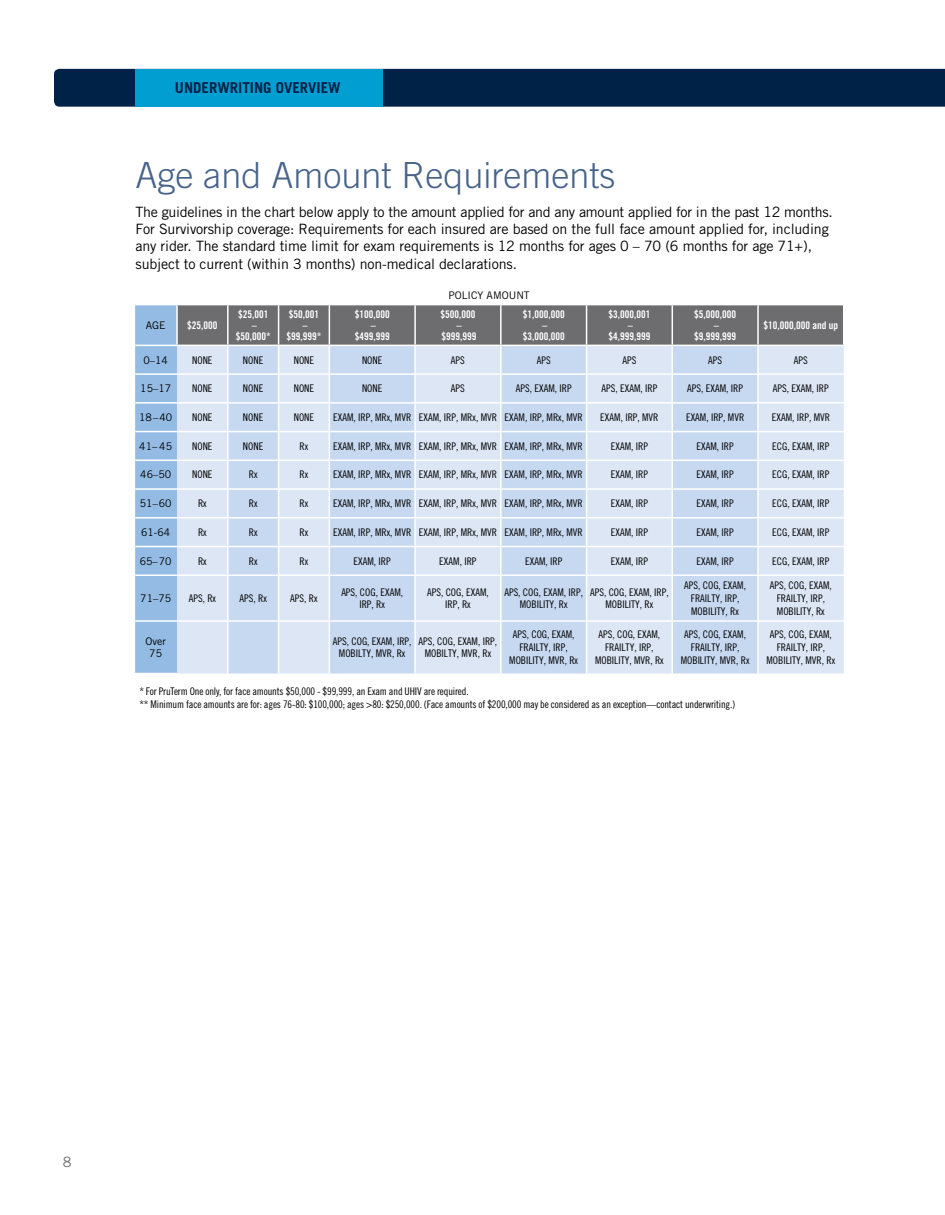
<style>
.page{position:relative;width:945px;height:1215px;background:#fff}
.page>*{position:absolute;margin:0;border:0;box-sizing:border-box;transform-origin:0 0}
.t1{font:300 36px "Trade Gothic LT Std";color:#47638a}
.t2{font:700 15px "Trade Gothic LT Std";color:#002247}
.text{font:14.25px/17.1px "Trade Gothic LT Std";letter-spacing:-.01em;color:#000}
.t3{font:14.25px "Trade Gothic LT Std";color:#6d6e71}
.body{font:10.5px/12.6px "Trade Gothic LT Std Cn 18";color:#000;text-align:center}
.t4{font:10.5px/11.2px "Trade Gothic LT Std Bd Cn 20";color:#fff;text-align:center}
.t5{font:10.5px/12.6px "Trade Gothic LT Std";color:#000;text-align:center}
.s1{font-family:"Trade Gothic LT Std"}
</style>
<div class="page">
<div style="left:54px;top:69px;width:891px;height:38px;background:#002247"></div>
<div style="left:136px;top:69px;width:247px;height:38px;background:#009ed1"></div>
<svg style="left:134px;top:304px;width:710px;height:370px;background:#c7d4e5"></svg>
<hr style="left:672px;top:576px;width:1px;height:44px;background:#fff">
<hr style="left:672px;top:622px;width:1px;height:52px;background:#fff">
<hr style="left:672px;top:345px;width:86px;height:1px;background:#fff">
<hr style="left:757px;top:346px;width:2px;height:27px;background:#fff">
<hr style="left:757px;top:375px;width:2px;height:27px;background:#fff">
<hr style="left:757px;top:404px;width:2px;height:27px;background:#fff">
<hr style="left:757px;top:432px;width:2px;height:28px;background:#fff">
<hr style="left:757px;top:461px;width:2px;height:27px;background:#fff">
<hr style="left:757px;top:490px;width:2px;height:27px;background:#fff">
<hr style="left:757px;top:519px;width:2px;height:27px;background:#fff">
<hr style="left:757px;top:547px;width:2px;height:28px;background:#fff">
<hr style="left:757px;top:576px;width:2px;height:44px;background:#fff">
<hr style="left:757px;top:622px;width:2px;height:52px;background:#fff">
<hr style="left:672px;top:373px;width:86px;height:2px;background:#fff">
<hr style="left:672px;top:402px;width:86px;height:2px;background:#fff">
<hr style="left:672px;top:431px;width:86px;height:1px;background:#fff">
<hr style="left:672px;top:460px;width:86px;height:1px;background:#fff">
<hr style="left:672px;top:488px;width:86px;height:2px;background:#fff">
<hr style="left:672px;top:517px;width:86px;height:2px;background:#fff">
<hr style="left:672px;top:546px;width:86px;height:1px;background:#fff">
<hr style="left:672px;top:575px;width:86px;height:1px;background:#fff">
<hr style="left:672px;top:620px;width:86px;height:2px;background:#fff">
<h2 class="t2" style="left:175px;top:79px;width:167px">UNDERWRITING OVERVIEW</h2>
<h2 class="t1" style="left:135px;top:154px;width:482px">Age and Amount Requirements</h2>
<p class="text" style="left:135px;top:203px;width:696px">The guidelines in the chart below apply to the amount applied for and any amount applied for in the past 12 months.<br>For Survivorship coverage: Requirements for each insured are based on the full face amount applied for, including any rider. The standard time limit for exam requirements is 12 months for ages 0 – 70 (6 months for age 71+), subject to current (within 3 months) non-medical declarations.</p>
<p class="t5" style="left:448px;top:289px;width:83px">POLICY AMOUNT</p>
<p class="t5" style="left:146px;top:319px;width:21px">AGE</p>
<p class="t4" style="left:187px;top:319px;width:32px">$25,000</p>
<p class="t4" style="left:236px;top:308px;width:36px">$25,001 – $50,000*</p>
<p class="t4" style="left:286px;top:308px;width:36px">$50,001 – $99,999*</p>
<p class="t4" style="left:355px;top:308px;width:36px">$100,000 – $499,999</p>
<p class="t4" style="left:440px;top:308px;width:38px">$500,000 – $999,999</p>
<p class="t4" style="left:523px;top:308px;width:43px">$1,000,000 – $3,000,000</p>
<p class="t4" style="left:608px;top:308px;width:43px">$3,000,001 – $4,999,999</p>
<p class="t4" style="left:694px;top:308px;width:43px">$5,000,000 – $9,999,999</p>
<p class="t4" style="left:764px;top:319px;width:76px">$10,000,000 and up</p>
<p class="t5" style="left:143px;top:353px;width:26px">0–14</p>
<p class="body" style="left:192px;top:353px;width:22px">NONE</p>
<p class="body" style="left:243px;top:353px;width:22px">NONE</p>
<p class="body" style="left:294px;top:353px;width:22px">NONE</p>
<p class="body" style="left:362px;top:353px;width:22px">NONE</p>
<p class="body" style="left:451px;top:353px;width:15px">APS</p>
<p class="body" style="left:537px;top:353px;width:15px">APS</p>
<p class="body" style="left:622px;top:353px;width:15px">APS</p>
<p class="body" style="left:708px;top:353px;width:15px">APS</p>
<p class="body" style="left:794px;top:353px;width:15px">APS</p>
<p class="t5" style="left:140px;top:382px;width:32px">15–17</p>
<p class="body" style="left:192px;top:382px;width:22px">NONE</p>
<p class="body" style="left:243px;top:382px;width:22px">NONE</p>
<p class="body" style="left:294px;top:382px;width:22px">NONE</p>
<p class="body" style="left:362px;top:382px;width:22px">NONE</p>
<p class="body" style="left:451px;top:382px;width:15px">APS</p>
<p class="body" style="left:516px;top:382px;width:57px">APS, EXAM, IRP</p>
<p class="body" style="left:601px;top:382px;width:57px">APS, EXAM, IRP</p>
<p class="body" style="left:687px;top:382px;width:57px">APS, EXAM, IRP</p>
<p class="body" style="left:773px;top:382px;width:57px">APS, EXAM, IRP</p>
<p class="t5" style="left:139px;top:411px;width:35px">18–40</p>
<p class="body" style="left:192px;top:411px;width:22px">NONE</p>
<p class="body" style="left:243px;top:411px;width:22px">NONE</p>
<p class="body" style="left:294px;top:411px;width:22px">NONE</p>
<p class="body" style="left:333px;top:411px;width:80px">EXAM, IRP, MRx, MVR</p>
<p class="body" style="left:419px;top:411px;width:80px">EXAM, IRP, MRx, MVR</p>
<p class="body" style="left:505px;top:411px;width:80px">EXAM, IRP, MRx, MVR</p>
<p class="body" style="left:600px;top:411px;width:60px">EXAM, IRP, MVR</p>
<p class="body" style="left:686px;top:411px;width:60px">EXAM, IRP, MVR</p>
<p class="body" style="left:772px;top:411px;width:60px">EXAM, IRP, MVR</p>
<p class="t5" style="left:139px;top:440px;width:34px">41– 45</p>
<p class="body" style="left:192px;top:440px;width:22px">NONE</p>
<p class="body" style="left:243px;top:440px;width:22px">NONE</p>
<p class="body" style="left:300px;top:440px;width:10px">Rx</p>
<p class="body" style="left:333px;top:440px;width:80px">EXAM, IRP, MRx, MVR</p>
<p class="body" style="left:419px;top:440px;width:80px">EXAM, IRP, MRx, MVR</p>
<p class="body" style="left:505px;top:440px;width:80px">EXAM, IRP, MRx, MVR</p>
<p class="body" style="left:611px;top:440px;width:39px">EXAM, IRP</p>
<p class="body" style="left:697px;top:440px;width:39px">EXAM, IRP</p>
<p class="body" style="left:772px;top:440px;width:59px">ECG, EXAM, IRP</p>
<p class="t5" style="left:140px;top:468px;width:32px">46–50</p>
<p class="body" style="left:192px;top:468px;width:22px">NONE</p>
<p class="body" style="left:249px;top:468px;width:10px">Rx</p>
<p class="body" style="left:300px;top:468px;width:10px">Rx</p>
<p class="body" style="left:333px;top:468px;width:80px">EXAM, IRP, MRx, MVR</p>
<p class="body" style="left:419px;top:468px;width:80px">EXAM, IRP, MRx, MVR</p>
<p class="body" style="left:505px;top:468px;width:80px">EXAM, IRP, MRx, MVR</p>
<p class="body" style="left:611px;top:468px;width:39px">EXAM, IRP</p>
<p class="body" style="left:697px;top:468px;width:39px">EXAM, IRP</p>
<p class="body" style="left:772px;top:468px;width:59px">ECG, EXAM, IRP</p>
<p class="t5" style="left:140px;top:497px;width:33px">51–60</p>
<p class="body" style="left:198px;top:497px;width:10px">Rx</p>
<p class="body" style="left:249px;top:497px;width:10px">Rx</p>
<p class="body" style="left:300px;top:497px;width:10px">Rx</p>
<p class="body" style="left:333px;top:497px;width:80px">EXAM, IRP, MRx, MVR</p>
<p class="body" style="left:419px;top:497px;width:80px">EXAM, IRP, MRx, MVR</p>
<p class="body" style="left:505px;top:497px;width:80px">EXAM, IRP, MRx, MVR</p>
<p class="body" style="left:611px;top:497px;width:39px">EXAM, IRP</p>
<p class="body" style="left:697px;top:497px;width:39px">EXAM, IRP</p>
<p class="body" style="left:772px;top:497px;width:59px">ECG, EXAM, IRP</p>
<p class="t5" style="left:141px;top:526px;width:31px">61-64</p>
<p class="body" style="left:198px;top:526px;width:10px">Rx</p>
<p class="body" style="left:249px;top:526px;width:10px">Rx</p>
<p class="body" style="left:300px;top:526px;width:10px">Rx</p>
<p class="body" style="left:333px;top:526px;width:80px">EXAM, IRP, MRx, MVR</p>
<p class="body" style="left:419px;top:526px;width:80px">EXAM, IRP, MRx, MVR</p>
<p class="body" style="left:505px;top:526px;width:80px">EXAM, IRP, MRx, MVR</p>
<p class="body" style="left:611px;top:526px;width:39px">EXAM, IRP</p>
<p class="body" style="left:697px;top:526px;width:39px">EXAM, IRP</p>
<p class="body" style="left:772px;top:526px;width:59px">ECG, EXAM, IRP</p>
<p class="t5" style="left:140px;top:555px;width:33px">65–70</p>
<p class="body" style="left:198px;top:555px;width:10px">Rx</p>
<p class="body" style="left:249px;top:555px;width:10px">Rx</p>
<p class="body" style="left:300px;top:555px;width:10px">Rx</p>
<p class="body" style="left:354px;top:555px;width:39px">EXAM, IRP</p>
<p class="body" style="left:439px;top:555px;width:39px">EXAM, IRP</p>
<p class="body" style="left:525px;top:555px;width:39px">EXAM, IRP</p>
<p class="body" style="left:611px;top:555px;width:39px">EXAM, IRP</p>
<p class="body" style="left:697px;top:555px;width:39px">EXAM, IRP</p>
<p class="body" style="left:772px;top:555px;width:59px">ECG, EXAM, IRP</p>
<p class="t5" style="left:140px;top:592px;width:32px">71–75</p>
<p class="body" style="left:189px;top:592px;width:29px">APS, Rx</p>
<p class="body" style="left:239px;top:592px;width:29px">APS, Rx</p>
<p class="body" style="left:290px;top:592px;width:29px">APS, Rx</p>
<p class="body" style="left:341px;top:585px;width:63px">APS, COG, EXAM,<br>IRP, Rx</p>
<p class="body" style="left:427px;top:585px;width:63px">APS, COG, EXAM,<br>IRP, Rx</p>
<p class="body" style="left:504px;top:585px;width:80px">APS, COG, EXAM, IRP,<br>MOBILITY, Rx</p>
<p class="body" style="left:590px;top:585px;width:80px">APS, COG, EXAM, IRP,<br>MOBILITY, Rx</p>
<p class="body" style="left:684px;top:579px;width:63px">APS, COG, EXAM,<br>FRAILTY, IRP,<br>MOBILITY, Rx</p>
<p class="body" style="left:770px;top:579px;width:63px">APS, COG, EXAM,<br>FRAILTY, IRP,<br>MOBILITY, Rx</p>
<p class="t5" style="left:146px;top:635px;width:22px">Over<br>75</p>
<p class="body" style="left:333px;top:635px;width:80px">APS, COG, EXAM, IRP,<br>MOBILTY, MVR, Rx</p>
<p class="body" style="left:419px;top:635px;width:80px">APS, COG, EXAM, IRP,<br>MOBILTY, MVR, Rx</p>
<p class="body" style="left:509px;top:628px;width:70px">APS, COG, EXAM,<br>FRAILTY, IRP,<br>MOBILITY, MVR, Rx</p>
<p class="body" style="left:595px;top:628px;width:70px">APS, COG, EXAM,<br>FRAILTY, IRP,<br>MOBILITY, MVR, Rx</p>
<p class="body" style="left:681px;top:628px;width:70px">APS, COG, EXAM,<br>FRAILTY, IRP,<br>MOBILITY, MVR, Rx</p>
<p class="body" style="left:766px;top:628px;width:70px">APS, COG, EXAM,<br>FRAILTY, IRP,<br>MOBILITY, MVR, Rx</p>
<p class="body" style="left:139px;top:685px;width:331px">* For PruTerm One only, for face amounts $50,000 - $99,999, an Exam and UHIV are required.</p>
<p class="body" style="left:139px;top:697px;width:597px">** Minimum face amounts are for: ages 76-80: $100,000; ages &gt;80: $250,000. (Face amounts of $200,000 may be considered as an exception<span class="s1">—</span>contact underwriting.)</p>
<h3 class="t3" style="left:63px;top:1153px;width:10px">8</h3>
</div>
